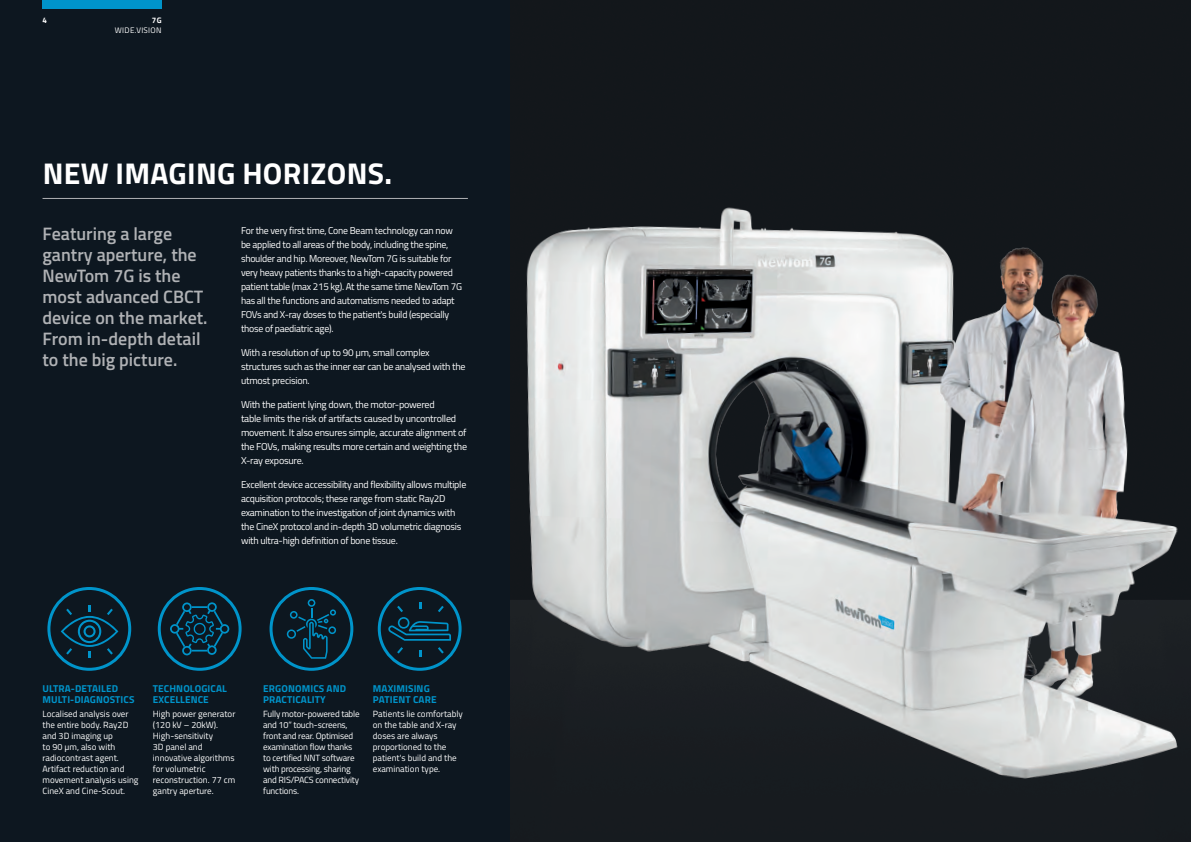
<style>
.page{position:relative;width:1191px;height:842px;background:#fff}
.page>*{position:absolute;margin:0;border:0;box-sizing:border-box;transform-origin:0 0}
._01_titolo{font:700 30px "Titillium";letter-spacing:.01em;color:#fff}
._02_sottotitolo{font:600 18px/21px "Titillium";color:#b0b2b5}
._03_corpo_testo{font:10px/14px "Titillium";letter-spacing:-.025em;color:#fff}
.t1{font:700 10px/11px "Titillium";letter-spacing:.01em;color:#0094ca}
.t2{font:9px/11px "Titillium";color:#fff}
.t3{font:9px/11px "Titillium";letter-spacing:-.02em;color:#fff}
.t4{font:8px "Titillium";letter-spacing:.04em;color:#fff}
.t5{font:700 8px "Titillium";color:#fff}
</style>
<div class="page">
<div style="left:0;top:0;width:519px;height:842px;background:#0d1720"></div>
<hr style="left:43px;top:198px;width:425px;height:1px;background:#b0b2b5">
<div style="left:43px;top:0;width:119px;height:9px;background:#0094ca"></div>
<div style="left:519px;top:0;width:672px;height:842px;background:#13171b"></div>
<div style="left:269px;top:587px;width:84px;height:84px;border:3px solid #0094ca;border-radius:50%"></div>
<svg style="left:397px;top:648px;width:4px;height:5px"></svg>
<div style="left:47px;top:587px;width:84px;height:84px;border:3px solid #0094ca;border-radius:50%"></div>
<svg style="left:61px;top:605px;width:57px;height:53px"></svg>
<div style="left:158px;top:587px;width:84px;height:84px;border:3px solid #0094ca;border-radius:50%"></div>
<svg style="left:387px;top:602px;width:14px;height:37px"></svg>
<svg style="left:170px;top:602px;width:59px;height:53px"></svg>
<svg style="left:287px;top:599px;width:49px;height:60px"></svg>
<img style="left:401px;top:159px;width:790px;height:642px">
<p class="t5" style="left:43px;top:14px;width:6px">4</p>
<p class="t5" style="left:152px;top:14px;width:11px">7G</p>
<p class="t4" style="left:115px;top:24px;width:48px">WIDE.VISION</p>
<p class="_01_titolo" style="left:43px;top:151px;width:351px">NEW IMAGING HORIZONS.</p>
<p class="_02_sottotitolo" style="left:43px;top:223px;width:166px">Featuring a large gantry aperture, the<br>NewTom 7G is the most advanced CBCT device on the market.<br>From in-depth detail to the big picture.</p>
<p class="_03_corpo_testo" style="left:241px;top:223px;width:222px">For the very first time, Cone Beam technology can now be applied to all areas of the body, including the spine, shoulder and hip. Moreover, NewTom 7G is suitable for very heavy patients thanks to a high-capacity powered patient table (max 215 kg). At the same time NewTom 7G has all the functions and automatisms needed to adapt FOVs and X-ray doses to the patient's build (especially those of paediatric age).</p>
<p class="_03_corpo_testo" style="left:241px;top:345px;width:226px">With a resolution of up to 90 µm, small complex structures such as the inner ear can be analysed with the utmost precision.</p>
<p class="_03_corpo_testo" style="left:241px;top:397px;width:228px">With the patient lying down, the motor-powered<br>table limits the risk of artifacts caused by uncontrolled movement. It also ensures simple, accurate alignment of the FOVs, making results more certain and weighting the X-ray exposure.</p>
<p class="_03_corpo_testo" style="left:241px;top:477px;width:227px">Excellent device accessibility and flexibility allows multiple acquisition protocols; these range from static Ray2D examination to the investigation of joint dynamics with the CineX protocol and in-depth 3D volumetric diagnosis with ultra-high definition of bone tissue.</p>
<p class="t1" style="left:43px;top:682px;width:93px">ULTRA-DETAILED<br>MULTI-DIAGNOSTICS</p>
<p class="t2" style="left:43px;top:708px;width:97px">Localised analysis over the entire body. Ray2D and 3D imaging up<br>to 90 µm, also with radiocontrast agent.<br>Artifact reduction and movement analysis using<br>CineX and Cine-Scout.</p>
<p class="t1" style="left:153px;top:682px;width:75px">TECHNOLOGICAL<br>EXCELLENCE</p>
<p class="t2" style="left:153px;top:708px;width:84px">High power generator (120 kV – 20kW).<br>High-sensitivity<br>3D panel and innovative algorithms for volumetric reconstruction. 77 cm gantry aperture.</p>
<p class="t1" style="left:263px;top:682px;width:84px">ERGONOMICS AND<br>PRACTICALITY</p>
<p class="t3" style="left:263px;top:708px;width:98px">Fully motor-powered table and 10” touch-screens, front and rear. Optimised examination flow thanks to certified NNT software with processing, sharing and RIS/PACS connectivity functions.</p>
<p class="t1" style="left:373px;top:682px;width:65px">MAXIMISING<br>PATIENT CARE</p>
<p class="t2" style="left:373px;top:708px;width:91px">Patients lie comfortably on the table and X-ray doses are always proportioned to the patient's build and the examination type.</p>
</div>
